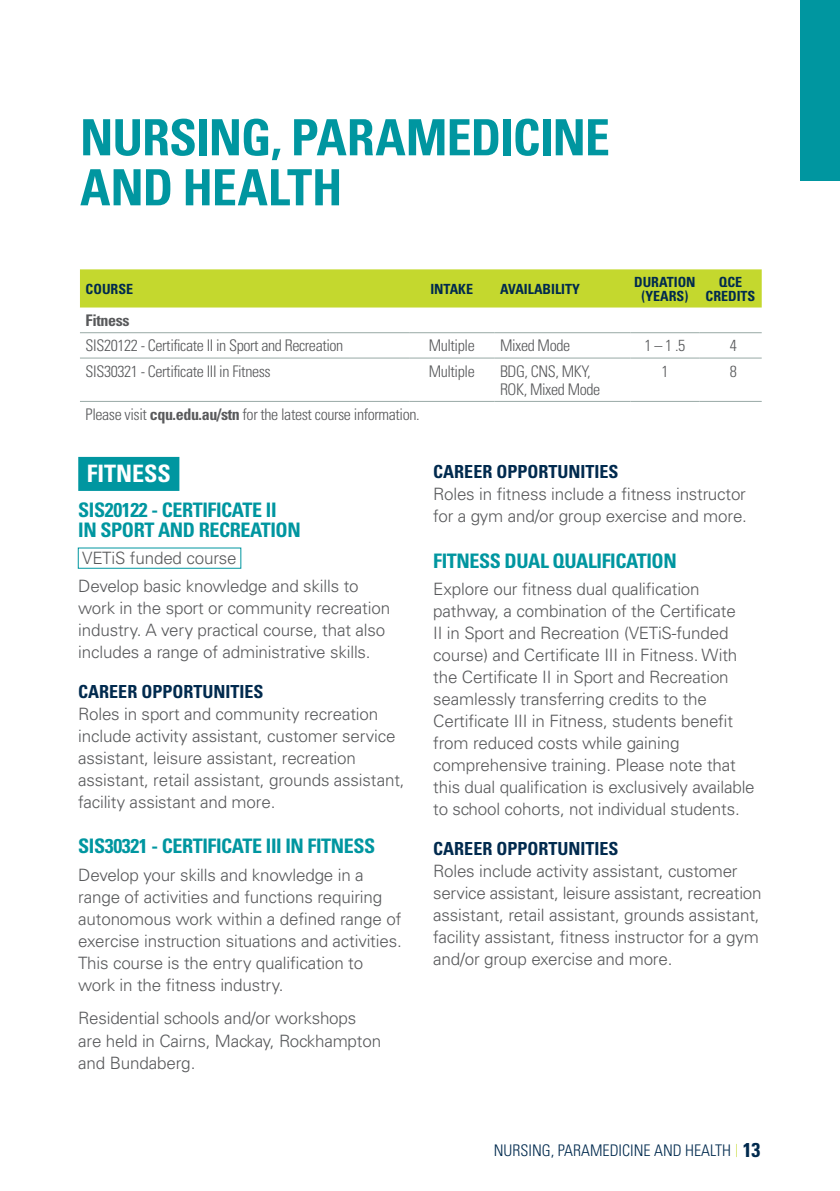
<style>
.page{position:relative;width:840px;height:1191px;background:#fff}
.page>*{position:absolute;margin:0;border:0;box-sizing:border-box;transform-origin:0 0}
.t1{font:700 condensed 50px/50px "Univers LT Std";letter-spacing:-.02em;color:#0096a0}
.t2{font:700 condensed 24px "Univers LT Std";color:#fff}
.t3{font:700 condensed 20px/20px "Univers LT Std";letter-spacing:-.02em;color:#0096a0}
.t4{font:700 condensed 18px "Univers LT Std";color:#002a4e}
.t5{font:300 17px/22px "Univers LT Std";letter-spacing:-.01em;color:#58595b}
.t6{font:300 condensed 16px/18px "Univers LT Std";letter-spacing:-.025em;color:#58595b}
.t7{font:300 condensed 16px "Univers LT Std";color:#002a4e}
.t8{font:700 condensed 16px "Univers LT Std";letter-spacing:-.025em;color:#58595b}
.t9{font:700 condensed 14px/14px "Univers LT Std";color:#002a4e;text-align:center}
.s1{font-weight:700}
.s2{font-weight:100;font-stretch:ultra-condensed;font-size:18px;color:#c4d82e}
.s3{font-weight:700;font-size:20px}
</style>
<div class="page">
<div style="left:80px;top:269px;width:681px;height:38px;background:#c4d82e"></div>
<hr style="left:80px;top:332px;width:329px;height:1px;background:#98a9a5">
<hr style="left:409px;top:332px;width:85px;height:1px;background:#98a9a5">
<hr style="left:494px;top:332px;width:136px;height:1px;background:#98a9a5">
<hr style="left:630px;top:332px;width:69px;height:1px;background:#98a9a5">
<hr style="left:699px;top:332px;width:62px;height:1px;background:#98a9a5">
<hr style="left:80px;top:358px;width:329px;height:1px;background:#98a9a5">
<hr style="left:409px;top:358px;width:85px;height:1px;background:#98a9a5">
<hr style="left:494px;top:358px;width:136px;height:1px;background:#98a9a5">
<hr style="left:630px;top:358px;width:69px;height:1px;background:#98a9a5">
<hr style="left:699px;top:358px;width:62px;height:1px;background:#98a9a5">
<hr style="left:80px;top:401px;width:329px;height:1px;background:#98a9a5">
<hr style="left:409px;top:401px;width:85px;height:1px;background:#98a9a5">
<hr style="left:494px;top:401px;width:136px;height:1px;background:#98a9a5">
<hr style="left:630px;top:401px;width:69px;height:1px;background:#98a9a5">
<hr style="left:699px;top:401px;width:62px;height:1px;background:#98a9a5">
<div style="left:78px;top:457px;width:101px;height:34px;background:#0096a0"></div>
<div style="left:799px;top:0;width:40px;height:180px;background:#0096a0"></div>
<h1 class="t1" style="left:80px;top:112px;width:531px">NURSING, PARAMEDICINE<br>AND HEALTH</h1>
<p class="t9" style="left:86px;top:281px;width:49px">COURSE</p>
<p class="t9" style="left:430px;top:281px;width:44px">INTAKE</p>
<p class="t9" style="left:499px;top:281px;width:81px">AVAILABILITY</p>
<p class="t9" style="left:633px;top:274px;width:63px">DURATION (YEARS)</p>
<p class="t9" style="left:705px;top:274px;width:51px">QCE<br>CREDITS</p>
<p class="t8" style="left:86px;top:310px;width:45px">Fitness</p>
<p class="t6" style="left:86px;top:336px;width:259px">SIS20122 ‑ Certificate II in Sport and Recreation</p>
<p class="t6" style="left:428px;top:336px;width:48px">Multiple</p>
<p class="t6" style="left:499px;top:336px;width:72px">Mixed Mode</p>
<p class="t6" style="left:644px;top:336px;width:42px">1 – 1 .5</p>
<p class="t6" style="left:729px;top:336px;width:9px">4</p>
<p class="t6" style="left:86px;top:362px;width:187px">SIS30321 ‑ Certificate III in Fitness</p>
<p class="t6" style="left:428px;top:362px;width:48px">Multiple</p>
<p class="t6" style="left:499px;top:362px;width:102px">BDG, CNS, MKY,<br>ROK, Mixed Mode</p>
<p class="t6" style="left:661px;top:362px;width:9px">1</p>
<p class="t6" style="left:729px;top:362px;width:9px">8</p>
<p class="t6" style="left:86px;top:405px;width:335px">Please visit <span class="s1">cqu.edu.au/stn</span> for the latest course information.</p>
<h2 class="t2" style="left:87px;top:459px;width:86px">FITNESS</h2>
<p class="t3" style="left:78px;top:499px;width:224px">SIS20122 ‑ CERTIFICATE II<br>IN SPORT AND RECREATION</p>
<p class="t5" style="left:78px;top:544px;width:282px;line-height:27.6px">VETiS funded course<br>Develop basic knowledge and skills to</p>
<p class="t5" style="left:78px;top:597px;width:313px">work in the sport or community recreation industry. A very practical course, that also includes a range of administrative skills.</p>
<p class="t4" style="left:78px;top:680px;width:187px">CAREER OPPORTUNITIES</p>
<p class="t5" style="left:78px;top:703px;width:328px">Roles in sport and community recreation include activity assistant, customer service assistant, leisure assistant, recreation assistant, retail assistant, grounds assistant, facility assistant and more.</p>
<p class="t3" style="left:78px;top:836px;width:298px">SIS30321 ‑ CERTIFICATE III IN FITNESS</p>
<p class="t5" style="left:78px;top:864px;width:325px">Develop your skills and knowledge in a range of activities and functions requiring autonomous work within a defined range of exercise instruction situations and activities.<br>This course is the entry qualification to work in the fitness industry.</p>
<p class="t5" style="left:78px;top:1007px;width:304px">Residential schools and/or workshops are held in Cairns, Mackay, Rockhampton and Bundaberg.</p>
<p class="t4" style="left:433px;top:460px;width:187px">CAREER OPPORTUNITIES</p>
<p class="t5" style="left:433px;top:483px;width:315px">Roles in fitness include a fitness instructor for a gym and/or group exercise and more.</p>
<p class="t3" style="left:433px;top:550px;width:245px">FITNESS DUAL QUALIFICATION</p>
<p class="t5" style="left:433px;top:578px;width:323px">Explore our fitness dual qualification pathway, a combination of the Certificate<br>II in Sport and Recreation (VETiS‑funded course) and Certificate III in Fitness. With the Certificate II in Sport and Recreation seamlessly transferring credits to the Certificate III in Fitness, students benefit from reduced costs while gaining comprehensive training. Please note that this dual qualification is exclusively available to school cohorts, not individual students.</p>
<p class="t4" style="left:433px;top:837px;width:187px">CAREER OPPORTUNITIES</p>
<p class="t5" style="left:433px;top:860px;width:330px">Roles include activity assistant, customer service assistant, leisure assistant, recreation assistant, retail assistant, grounds assistant, facility assistant, fitness instructor for a gym and/or group exercise and more.</p>
<p class="t7" style="left:493px;top:1141px;width:268px">NURSING, PARAMEDICINE AND HEALTH <span class="s2">|</span> <span class="s3">13</span></p>
</div>
